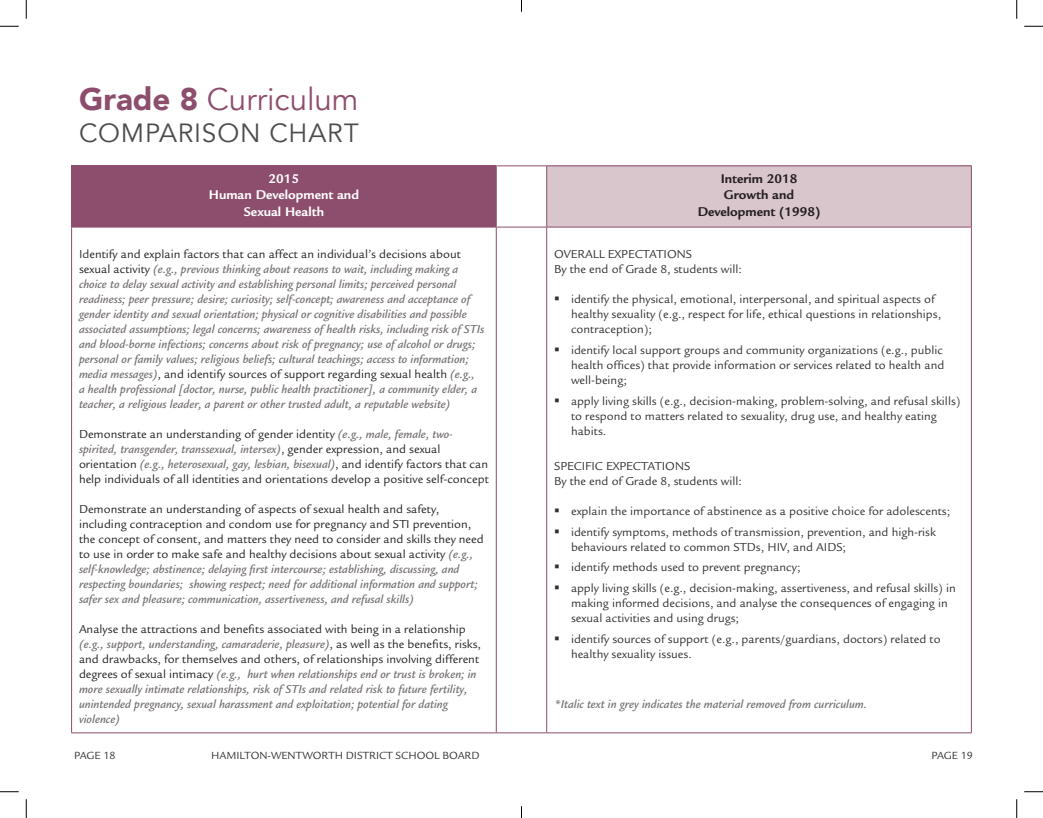
<style>
.page{position:relative;width:1043px;height:818px;background:#fff}
.page>*{position:absolute;margin:0;border:0;box-sizing:border-box;transform-origin:0 0}
.t1{font:31.25px "Avenir";color:#8d4d6d}
.t2{font:26.25px "Avenir";letter-spacing:.03em;color:#4b4c4d}
.t3{font:700 13.75px/16.5px "Legacy Sans Std";color:#231f20;text-align:center}
.t4{font:700 13.75px/16.5px "Legacy Sans Std";color:#fff;text-align:center}
.t5{font:italic 500 12.5px/15px "Legacy Sans Std";color:#767171}
.t6{font:12.5px/15px "Legacy Sans Std";color:#312f30}
.t7{font:12.5px/15px "Legacy Sans Std";color:#231f20}
.t8{font:11.25px "Legacy Sans Std";color:#312f30}
.s1{font-weight:900}
.s2{font-weight:400;font-style:normal;color:#312f30}
.s3{font-weight:400;font-style:normal;color:#231f20}
.s4{font-weight:500;font-style:italic;color:#767171}
</style>
<div class="page">
<div style="left:72px;top:166px;width:424px;height:61px;background:#8d4d6d"></div>
<div style="left:546px;top:166px;width:425px;height:61px;background:#d9c5cc"></div>
<hr style="left:71px;top:166px;width:1px;height:61px;background:#8d4d6d">
<hr style="left:496px;top:166px;width:1px;height:61px;background:#8d4d6d">
<hr style="left:546px;top:166px;width:1px;height:61px;background:#8d4d6d">
<hr style="left:971px;top:166px;width:1px;height:61px;background:#8d4d6d">
<hr style="left:71px;top:227px;width:425px;height:1px;background:#8d4d6d">
<hr style="left:71px;top:227px;width:1px;height:505px;background:#8d4d6d">
<hr style="left:496px;top:227px;width:50px;height:1px;background:#8d4d6d">
<hr style="left:496px;top:227px;width:1px;height:505px;background:#8d4d6d">
<hr style="left:546px;top:227px;width:425px;height:1px;background:#8d4d6d">
<hr style="left:546px;top:227px;width:1px;height:505px;background:#8d4d6d">
<hr style="left:971px;top:227px;width:1px;height:505px;background:#8d4d6d">
<hr style="left:71px;top:732px;width:425px;height:1px;background:#8d4d6d">
<hr style="left:496px;top:732px;width:50px;height:1px;background:#8d4d6d">
<hr style="left:546px;top:732px;width:425px;height:1px;background:#8d4d6d">
<hr style="left:71px;top:165px;width:425px;height:1px;background:#8d4d6d">
<hr style="left:496px;top:165px;width:50px;height:1px;background:#8d4d6d">
<hr style="left:546px;top:165px;width:425px;height:1px;background:#8d4d6d">
<svg style="left:0;top:25px;width:19px;height:2px"></svg>
<svg style="left:1024px;top:25px;width:18px;height:2px"></svg>
<svg style="left:0;top:791px;width:19px;height:1px"></svg>
<svg style="left:1024px;top:791px;width:18px;height:1px"></svg>
<svg style="left:25px;top:0;width:2px;height:19px"></svg>
<svg style="left:25px;top:799px;width:2px;height:19px"></svg>
<svg style="left:1016px;top:0;width:1px;height:19px"></svg>
<svg style="left:1016px;top:799px;width:1px;height:19px"></svg>
<svg style="left:521px;top:806px;width:1px;height:12px"></svg>
<p class="t1" style="left:79px;top:81px;width:281px"><span class="s1">Grade 8</span> Curriculum</p>
<p class="t2" style="left:79px;top:117px;width:281px">COMPARISON CHART</p>
<p class="t4" style="left:269px;top:170px;width:32px">2015</p>
<p class="t4" style="left:209px;top:187px;width:152px">Human Development and<br>Sexual Health</p>
<p class="t5" style="left:79px;top:247px;width:407px"><span class="s2">Id</span><span class="s3">entify and explain factors that can affect an individual’s decisions about sexual activity</span> (e.g., previous thinking about reasons to wait, including making a choice to delay sexual activity and establishing personal limits; perceived personal readiness; peer pressure; desire; curiosity; self-concept; awareness and acceptance of gender identity and sexual orientation; physical or cognitive disabilities and possible associated assumptions; legal concerns; awareness of health risks, including risk of STIs and blood-borne infections; concerns about risk of pregnancy; use of alcohol or drugs; personal or family values; religious beliefs; cultural teachings; access to information; media messages)<span class="s3">, and identify sources of support regarding sexual health</span> (e.g.,<br>a health professional [doctor, nurse, public health practitioner], a community elder, a teacher, a religious leader, a parent or other trusted adult, a reputable website)</p>
<p class="t7" style="left:79px;top:427px;width:411px">Demonstrate an understanding of gender identity <span class="s4">(e.g., male, female, two&shy;spirited, transgender, transsexual, intersex)</span>, gender expression, and sexual orientation <span class="s4">(e.g., heterosexual, gay, lesbian, bisexual)</span>, and identify factors that can help individuals of all identities and orientations develop a positive self-concept</p>
<p class="t7" style="left:79px;top:502px;width:406px">Demonstrate an understanding of aspects of sexual health and safety, including contraception and condom use for pregnancy and STI prevention, the concept of consent, and matters they need to consider and skills they need to use in order to make safe and healthy decisions about sexual activity <span class="s4">(e.g., self-knowledge; abstinence; delaying first intercourse; establishing, discussing, and respecting boundaries; showing respect; need for additional information and support; safer sex and pleasure; communication, assertiveness, and refusal skills)</span></p>
<p class="t5" style="left:79px;top:622px;width:403px"><span class="s3">Analyse the attractions and benefits associated with being in a relationship </span>(e.g., support, understanding, camaraderie, pleasure)<span class="s3">, as well as the benefits, risks, and drawbacks, for themselves and others, of relationships involving different degrees of sexual intimacy</span> (e.g., hurt when relationships end or trust is broken; in more sexually intimate relationships, risk of STIs and related risk to future fertility, unintended pregnancy, sexual harassment and exploitation; potential for dating violence)</p>
<p class="t3" style="left:720px;top:170px;width:78px">Interim 2018</p>
<p class="t3" style="left:697px;top:187px;width:124px">Growth and<br>Development (1998)</p>
<p class="t6" style="left:554px;top:247px;width:139px">OVERALL EXPECTATIONS</p>
<p class="t6" style="left:554px;top:262px;width:189px">By the end of Grade 8, students will:</p>
<p class="t6" style="left:571px;top:292px;width:372px;text-indent:-17px">▪ identify the physical, emotional, interpersonal, and spiritual aspects of healthy sexuality (e.g., respect for life, ethical questions in relationships, contraception);</p>
<p class="t6" style="left:571px;top:342px;width:375px;text-align:justify;text-indent:-17px">▪ identify local support groups and community organizations (e.g., public health offices) that provide information or services related to health and well-being;</p>
<p class="t6" style="left:571px;top:393px;width:391px;text-indent:-17px">▪ apply living skills (e.g., decision-making, problem-solving, and refusal skills) to respond to matters related to sexuality, drug use, and healthy eating habits.</p>
<p class="t6" style="left:554px;top:459px;width:138px">SPECIFIC EXPECTATIONS</p>
<p class="t6" style="left:554px;top:474px;width:189px">By the end of Grade 8, students will:</p>
<p class="t6" style="left:554px;top:504px;width:397px">▪ explain the importance of abstinence as a positive choice for adolescents;</p>
<p class="t6" style="left:571px;top:524px;width:366px;text-indent:-17px">▪ identify symptoms, methods of transmission, prevention, and high-risk behaviours related to common STDs, HIV, and AIDS;</p>
<p class="t6" style="left:554px;top:560px;width:248px">▪ identify methods used to prevent pregnancy;</p>
<p class="t6" style="left:571px;top:580px;width:386px;text-indent:-17px">▪ apply living skills (e.g., decision-making, assertiveness, and refusal skills) in making informed decisions, and analyse the consequences of engaging in sexual activities and using drugs;</p>
<p class="t6" style="left:571px;top:631px;width:371px;text-indent:-17px">▪ identify sources of support (e.g., parents/guardians, doctors) related to healthy sexuality issues.</p>
<p class="t5" style="left:554px;top:697px;width:314px">*Italic text in grey indicates the material removed from curriculum.</p>
<p class="t8" style="left:74px;top:749px;width:43px">PAGE 18</p>
<p class="t8" style="left:211px;top:749px;width:270px">HAMILTON-WENTWORTH DISTRICT SCHOOL BOARD</p>
<p class="t8" style="left:931px;top:749px;width:43px">PAGE 19</p>
</div>
